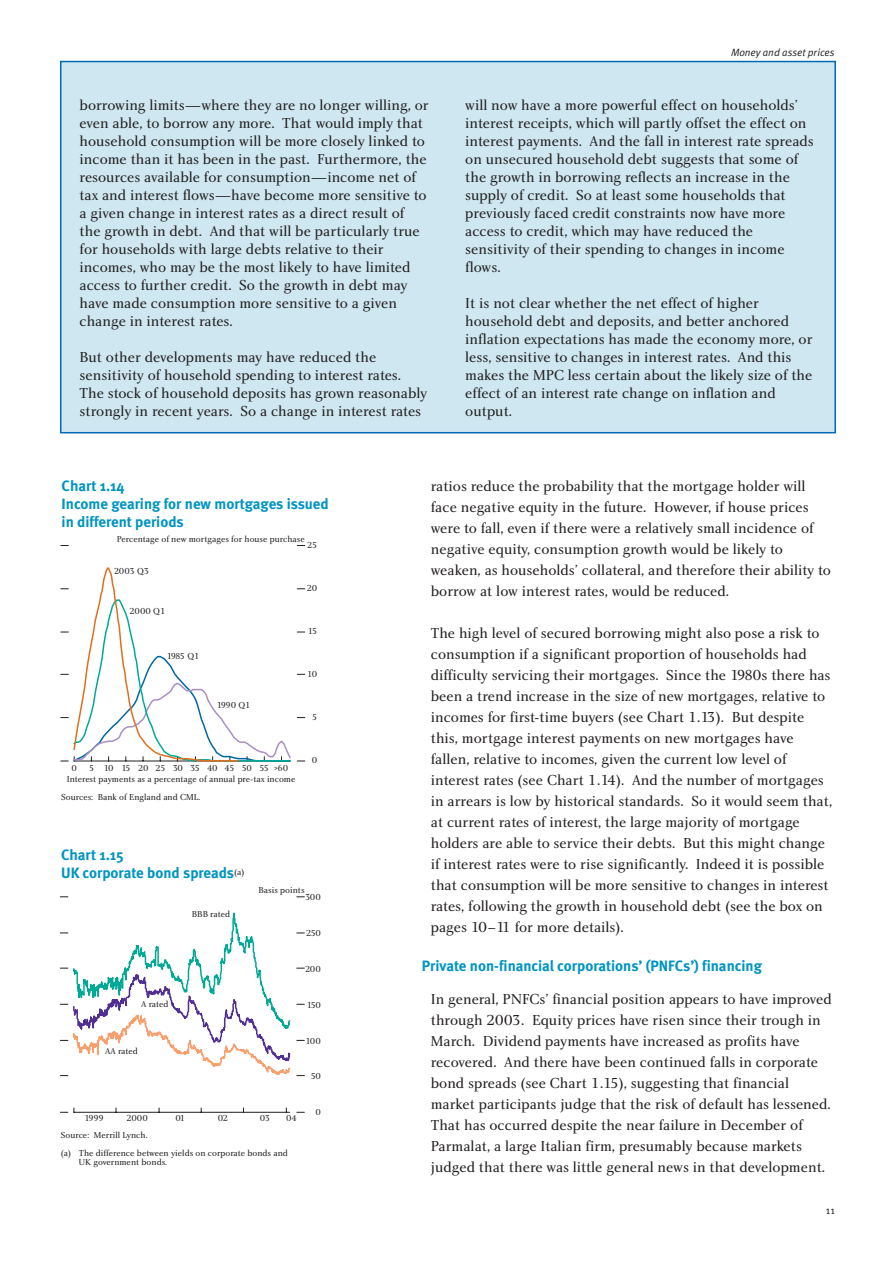
<style>
.page{position:relative;width:893px;height:1263px;background:#fff}
.page>*{position:absolute;margin:0;border:0;box-sizing:border-box;transform-origin:0 0}
.t1{font:15px/18px "Charlotte Book Plain";color:#231f1f}
.t2{font:700 15px/18px "Meta";color:#0094c1}
.t3{font:italic 10.5px "Meta Normal";color:#231f1f}
.t4{font:10.5px "Meta Normal";color:#231f1f}
.t5{font:9px/18px "Charlotte Book Plain";color:#231f1f}
.t6{font:9px "Charlotte Book Plain";letter-spacing:-.1em;color:#231f1f}
</style>
<div class="page">
<div style="left:61px;top:62px;width:774px;height:371px;background:#cee7f1"></div>
<div style="left:60px;top:61px;width:776px;height:372px;border:2px solid #006ab6"></div>
<hr style="left:74px;top:1112px;width:215px;height:1px;background:#231f1f">
<svg style="left:60px;top:896px;width:244px;height:181px"></svg>
<svg style="left:61px;top:567px;width:244px;height:195px"></svg>
<p class="t1" style="left:80px;top:97px;width:350px">borrowing limits—where they are no longer willing, or even able, to borrow any more. That would imply that household consumption will be more closely linked to income than it has been in the past. Furthermore, the resources available for consumption—income net of tax and interest flows—have become more sensitive to a given change in interest rates as a direct result of the growth in debt. And that will be particularly true for households with large debts relative to their incomes, who may be the most likely to have limited access to further credit. So the growth in debt may have made consumption more sensitive to a given change in interest rates.</p>
<p class="t1" style="left:80px;top:349px;width:349px">But other developments may have reduced the sensitivity of household spending to interest rates.<br>The stock of household deposits has grown reasonably strongly in recent years. So a change in interest rates</p>
<p class="t3" style="left:731px;top:48px;width:105px">Money and asset prices</p>
<p class="t1" style="left:465px;top:97px;width:350px">will now have a more powerful effect on households’ interest receipts, which will partly offset the effect on interest payments. And the fall in interest rate spreads on unsecured household debt suggests that some of the growth in borrowing reflects an increase in the supply of credit. So at least some households that previously faced credit constraints now have more access to credit, which may have reduced the sensitivity of their spending to changes in income flows.</p>
<p class="t1" style="left:465px;top:295px;width:349px">It is not clear whether the net effect of higher household debt and deposits, and better anchored inflation expectations has made the economy more, or less, sensitive to changes in interest rates. And this makes the MPC less certain about the likely size of the effect of an interest rate change on inflation and output.</p>
<p class="t2" style="left:62px;top:478px;width:269px">Chart 1.14<br>Income gearing for new mortgages issued in different periods</p>
<p class="t5" style="left:117px;top:531px;width:190px">Percentage of new mortgages for house purchase</p>
<p class="t5" style="left:307px;top:537px;width:11px">25</p>
<p class="t5" style="left:114px;top:563px;width:37px">2003 Q3</p>
<p class="t5" style="left:130px;top:603px;width:37px">2000 Q1</p>
<p class="t5" style="left:167px;top:648px;width:34px">1985 Q1</p>
<p class="t5" style="left:217px;top:697px;width:36px">1990 Q1</p>
<p class="t5" style="left:307px;top:580px;width:12px">20</p>
<p class="t5" style="left:308px;top:623px;width:11px">15</p>
<p class="t5" style="left:307px;top:666px;width:11px">10</p>
<p class="t5" style="left:312px;top:709px;width:7px">5</p>
<p class="t5" style="left:72px;top:759px;width:7px">0</p>
<p class="t6" style="left:89px;top:764px;width:201px">5 10 15 20 25 30 35 40 45 50 55 &gt;60</p>
<p class="t5" style="left:61px;top:771px;width:236px;text-indent:5px">Interest payments as a percentage of annual pre-tax income<br>Sources: Bank of England and CML.</p>
<p class="t5" style="left:312px;top:752px;width:7px">0</p>
<p class="t2" style="left:61px;top:847px;width:185px">Chart 1.15<br>UK corporate bond spreads<sup>(a)</sup></p>
<p class="t5" style="left:192px;top:906px;width:40px">BBB rated</p>
<p class="t5" style="left:141px;top:996px;width:29px">A rated</p>
<p class="t5" style="left:105px;top:1043px;width:34px">AA rated</p>
<p class="t5" style="left:258px;top:882px;width:48px">Basis points</p>
<p class="t5" style="left:305px;top:889px;width:17px">300</p>
<p class="t5" style="left:306px;top:925px;width:16px">250</p>
<p class="t5" style="left:305px;top:961px;width:17px">200</p>
<p class="t5" style="left:307px;top:996px;width:16px">150</p>
<p class="t5" style="left:305px;top:1032px;width:17px">100</p>
<p class="t5" style="left:310px;top:1068px;width:12px">50</p>
<p class="t5" style="left:84px;top:1110px;width:21px">1999</p>
<p class="t5" style="left:126px;top:1110px;width:23px">2000</p>
<p class="t5" style="left:175px;top:1110px;width:11px">01</p>
<p class="t5" style="left:218px;top:1110px;width:12px">02</p>
<p class="t5" style="left:260px;top:1110px;width:12px">03</p>
<p class="t5" style="left:286px;top:1110px;width:12px">04</p>
<p class="t5" style="left:61px;top:1126px;width:228px">Source: Merrill Lynch.<br>(a) The difference between yields on corporate bonds and</p>
<p class="t5" style="left:79px;top:1153px;width:90px">UK government bonds.</p>
<p class="t5" style="left:315px;top:1104px;width:7px">0</p>
<p class="t1" style="left:431px;top:477px;width:401px;line-height:21px">ratios reduce the probability that the mortgage holder will face negative equity in the future. However, if house prices were to fall, even if there were a relatively small incidence of negative equity, consumption growth would be likely to weaken, as households’ collateral, and therefore their ability to borrow at low interest rates, would be reduced.</p>
<p class="t1" style="left:431px;top:624px;width:403px;line-height:21px">The high level of secured borrowing might also pose a risk to consumption if a significant proportion of households had difficulty servicing their mortgages. Since the 1980s there has been a trend increase in the size of new mortgages, relative to incomes for first-time buyers (see Chart 1.13). But despite this, mortgage interest payments on new mortgages have fallen, relative to incomes, given the current low level of interest rates (see Chart 1.14). And the number of mortgages in arrears is low by historical standards. So it would seem that, at current rates of interest, the large majority of mortgage holders are able to service their debts. But this might change if interest rates were to rise significantly. Indeed it is possible that consumption will be more sensitive to changes in interest rates, following the growth in household debt (see the box on pages 10–11 for more details).</p>
<p class="t2" style="left:422px;top:958px;width:342px">Private non-financial corporations’ (PNFCs’) financing</p>
<p class="t1" style="left:431px;top:990px;width:402px;line-height:21px">In general, PNFCs’ financial position appears to have improved through 2003. Equity prices have risen since their trough in March. Dividend payments have increased as profits have recovered. And there have been continued falls in corporate bond spreads (see Chart 1.15), suggesting that financial market participants judge that the risk of default has lessened.<br>That has occurred despite the near failure in December of Parmalat, a large Italian firm, presumably because markets judged that there was little general news in that development.</p>
<p class="t4" style="left:826px;top:1207px;width:10px">11</p>
</div>
